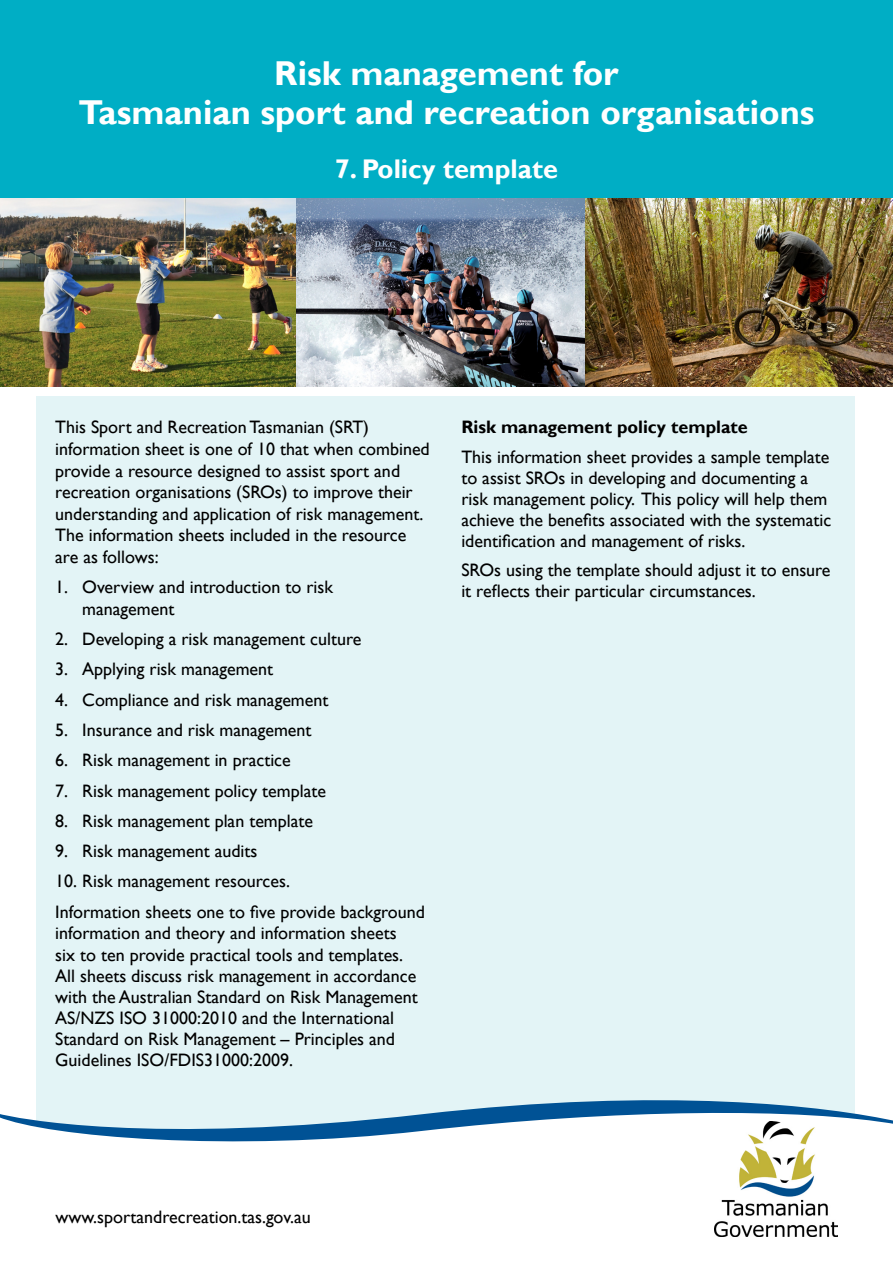
<style>
.page{position:relative;width:893px;height:1263px;background:#fff}
.page>*{position:absolute;margin:0;border:0;box-sizing:border-box;transform-origin:0 0}
.t1{font:700 34.5px/39px "Gill Sans";color:#fff;text-align:center}
.t2{font:700 27px "Gill Sans";color:#fff}
.t3{font:18px/21.6px "Gill Sans";color:#000}
.t4{font:700 18px "Gill Sans";color:#000}
</style>
<div class="page">
<img style="left:0;top:197px;width:893px;height:189px">
<div style="left:36px;top:396px;width:819px;height:797px;background:#e3f4f6"></div>
<svg style="left:36px;top:1152px;width:819px;height:85px"></svg>
<svg style="left:0;top:1100px;width:893px;height:52px"></svg>
<div style="left:0;top:0;width:893px;height:197px;background:#00aec5"></div>
<img style="left:715px;top:1121px;width:123px;height:115px">
<h1 class="t1" style="left:78px;top:54px;width:737px">Risk management for<br>Tasmanian sport and recreation organisations</h1>
<h2 class="t2" style="left:335px;top:153px;width:225px">7. Policy template</h2>
<p class="t3" style="left:55px;top:417px;width:376px">This Sport and Recreation Tasmanian (SRT) information sheet is one of 10 that when combined provide a resource designed to assist sport and recreation organisations (SROs) to improve their understanding and application of risk management.<br>The information sheets included in the resource are as follows:</p>
<p class="t3" style="left:82px;top:576px;width:252px;text-indent:-27px">1. Overview and introduction to risk management</p>
<p class="t3" style="left:55px;top:628px;width:308px">2. Developing a risk management culture</p>
<p class="t3" style="left:55px;top:659px;width:219px">3. Applying risk management</p>
<p class="t3" style="left:55px;top:689px;width:275px">4. Compliance and risk management</p>
<p class="t3" style="left:55px;top:719px;width:258px">5. Insurance and risk management</p>
<p class="t3" style="left:55px;top:750px;width:237px">6. Risk management in practice</p>
<p class="t3" style="left:55px;top:780px;width:272px">7. Risk management policy template</p>
<p class="t3" style="left:55px;top:810px;width:259px">8. Risk management plan template</p>
<p class="t3" style="left:55px;top:841px;width:204px">9. Risk management audits</p>
<p class="t3" style="left:55px;top:866px;width:371px;line-height:30.3px">10. Risk management resources.<br>Information sheets one to five provide background</p>
<p class="t3" style="left:55px;top:923px;width:364px;line-height:21.1px">information and theory and information sheets six to ten provide practical tools and templates.<br>All sheets discuss risk management in accordance with the Australian Standard on Risk Management AS/NZS ISO 31000:2010 and the International Standard on Risk Management – Principles and Guidelines ISO/FDIS31000:2009.</p>
<p class="t4" style="left:461px;top:416px;width:288px">Risk management policy template</p>
<p class="t3" style="left:461px;top:447px;width:371px;line-height:21px">This information sheet provides a sample template to assist SROs in developing and documenting a risk management policy. This policy will help them achieve the benefits associated with the systematic identification and management of risks.</p>
<p class="t3" style="left:461px;top:560px;width:371px;line-height:21px">SROs using the template should adjust it to ensure it reflects their particular circumstances.</p>
<p class="t3" style="left:56px;top:1206px;width:257px">www.sportandrecreation.tas.gov.au</p>
</div>
